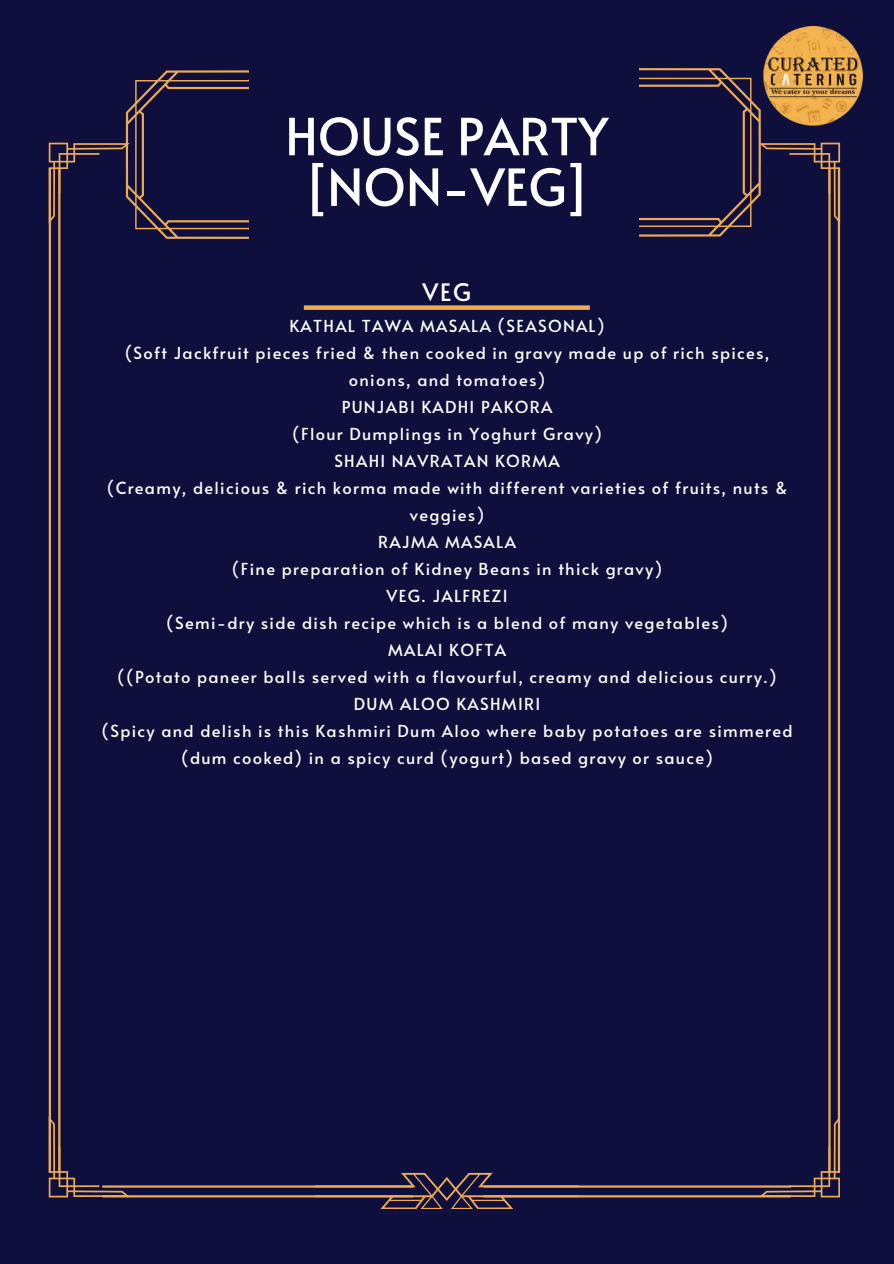
<style>
.page{position:relative;width:894px;height:1264px;background:#fff}
.page>*{position:absolute;margin:0;border:0;box-sizing:border-box;transform-origin:0 0}
.t1{font:51px/50.7px "Alata";color:#fff;text-align:center}
.t2{font:24px "Alata";color:#fff}
.t3{font:16.5px/27px "Alata";letter-spacing:.08em;color:#fff;text-align:center}
</style>
<div class="page">
<div style="left:0;top:0;width:893px;height:1263px;background:#0f0f3d"></div>
<hr style="left:828px;top:168px;width:2px;height:1004px;background:#eeab54">
<hr style="left:102px;top:1185px;width:311px;height:2px;background:#eeab54">
<hr style="left:483px;top:1185px;width:307px;height:2px;background:#eeab54">
<hr style="left:102px;top:1195px;width:311px;height:2px;background:#eeab54">
<hr style="left:483px;top:1195px;width:307px;height:2px;background:#eeab54">
<hr style="left:837px;top:168px;width:2px;height:1004px;background:#eeab54">
<svg style="left:315px;top:1172px;width:263px;height:36px"></svg>
<svg style="left:639px;top:68px;width:200px;height:175px"></svg>
<svg style="left:758px;top:1116px;width:81px;height:81px"></svg>
<hr style="left:49px;top:168px;width:2px;height:1004px;background:#eeab54">
<hr style="left:58px;top:168px;width:2px;height:1004px;background:#eeab54">
<svg style="left:49px;top:1116px;width:81px;height:81px"></svg>
<svg style="left:49px;top:70px;width:199px;height:175px"></svg>
<img style="left:763px;top:26px;width:99px;height:99px">
<div style="left:304px;top:305px;width:285px;height:5px;background:#eeab54"></div>
<p class="t1" style="left:285px;top:109px;width:324px">HOUSE PARTY [NON-VEG]</p>
<h2 class="t2" style="left:422px;top:275px;width:50px">VEG</h2>
<p class="t3" style="left:102px;top:311px;width:692px">KATHAL TAWA MASALA (SEASONAL)<br>(Soft Jackfruit pieces fried &amp; then cooked in gravy made up of rich spices, onions, and tomatoes)<br>PUNJABI KADHI PAKORA<br>(Flour Dumplings in Yoghurt Gravy)<br>SHAHI NAVRATAN KORMA<br>(Creamy, delicious &amp; rich korma made with different varieties of fruits, nuts &amp; veggies)<br>RAJMA MASALA<br>(Fine preparation of Kidney Beans in thick gravy)<br>VEG. JALFREZI<br>(Semi-dry side dish recipe which is a blend of many vegetables)<br>MALAI KOFTA<br>((Potato paneer balls served with a flavourful, creamy and delicious curry.)<br>DUM ALOO KASHMIRI<br>(Spicy and delish is this Kashmiri Dum Aloo where baby potatoes are simmered (dum cooked) in a spicy curd (yogurt) based gravy or sauce)</p>
</div>
